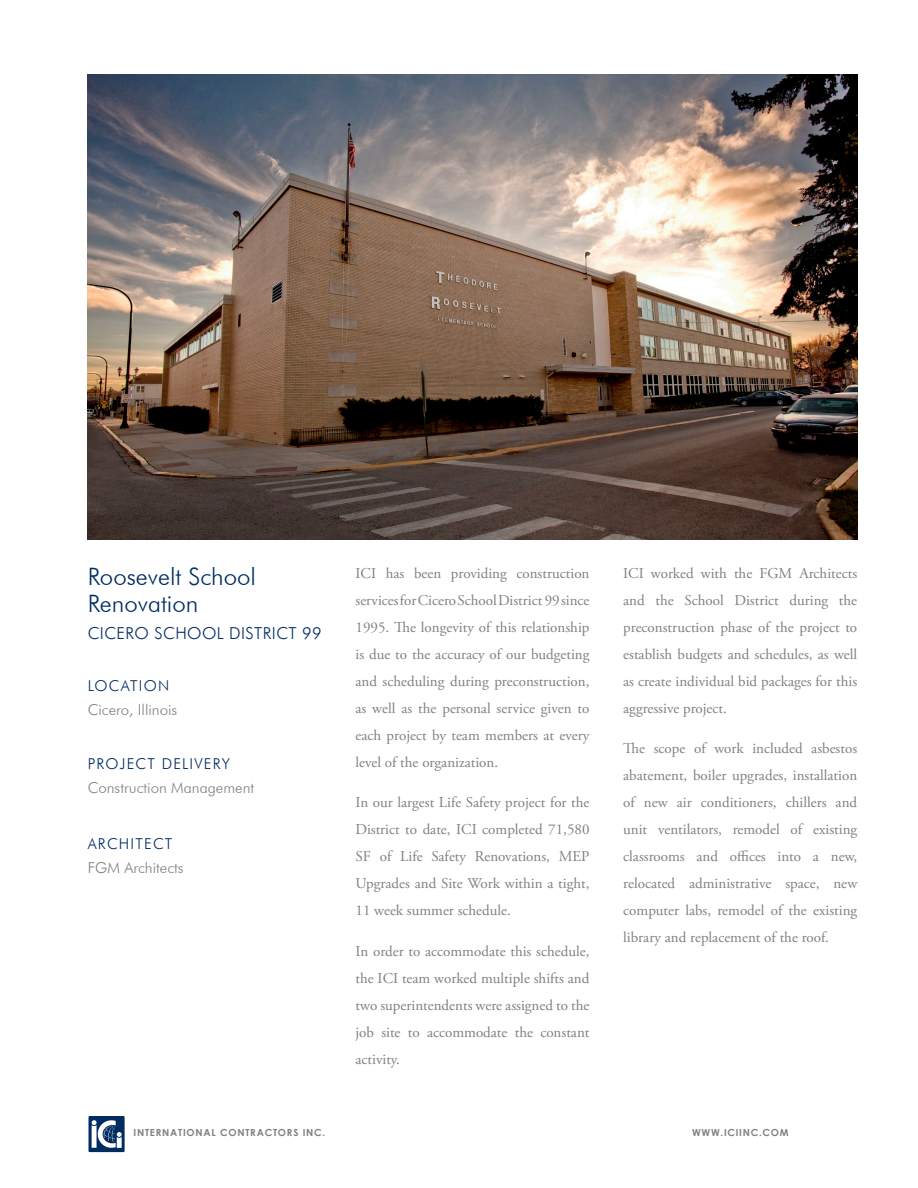
<style>
.page{position:relative;width:918px;height:1188px;background:#fff}
.page>*{position:absolute;margin:0;border:0;box-sizing:border-box;transform-origin:0 0}
.t1{font:300 24px "Futura BT";letter-spacing:-.01em;color:#002c62}
.t2{font:300 16.5px "Futura BT";letter-spacing:.025em;color:#002c62}
.t3{font:15px/27px "Adobe Garamond Pro";color:#808083;text-align:justify}
.t4{font:300 15px "Futura BT";color:#808083}
.t5{font:300 15px "Futura BT";letter-spacing:.08em;color:#002c62}
.t6{font:700 9.75px "Century Gothic";letter-spacing:.08em;color:#808083}
</style>
<div class="page">
<div style="left:89px;top:1116px;width:36px;height:36px;background:#002c62"></div>
<svg style="left:92px;top:1120px;width:30px;height:28px"></svg>
<img style="left:88px;top:74px;width:769px;height:466px">
<p class="t1" style="left:88px;top:562px;width:170px">Roosevelt School</p>
<p class="t1" style="left:88px;top:589px;width:112px">Renovation</p>
<p class="t2" style="left:88px;top:623px;width:235px">cicero school district 99</p>
<p class="t5" style="left:88px;top:677px;width:83px">location</p>
<p class="t4" style="left:88px;top:701px;width:91px">Cicero, I llinois</p>
<p class="t5" style="left:88px;top:755px;width:144px">project delivery</p>
<p class="t4" style="left:88px;top:779px;width:168px">Construction Management</p>
<p class="t5" style="left:88px;top:835px;width:86px">architect</p>
<p class="t4" style="left:88px;top:859px;width:97px">FGM Architects</p>
<p class="t3" style="left:356px;top:560px;width:236px">ICI has been providing construction services for Cicero School District 99 since 1995. The longevity of this relationship is due to the accuracy of our budgeting and scheduling during preconstruction, as well as the personal service given to each project by team members at every level of the organization.</p>
<p class="t3" style="left:356px;top:790px;width:236px">In our largest Life Safety project for the District to date, ICI completed 71,580<br>SF of Life Safety Renovations, MEP Upgrades and Site Work within a tight, 11 week summer schedule.</p>
<p class="t3" style="left:356px;top:938px;width:236px">In order to accommodate this schedule, the ICI team worked multiple shifts and two superintendents were assigned to the job site to accommodate the constant activity.</p>
<p class="t3" style="left:623px;top:560px;width:236px">ICI worked with the FGM Architects and the School District during the preconstruction phase of the project to establish budgets and schedules, as well as create individual bid packages for this aggressive project.</p>
<p class="t3" style="left:623px;top:736px;width:236px">The scope of work included asbestos abatement, boiler upgrades, installation of new air conditioners, chillers and unit ventilators, remodel of existing classrooms and offices into a new, relocated administrative space, new computer labs, remodel of the existing library and replacement of the roof.</p>
<p class="t6" style="left:134px;top:1126px;width:193px">INTERNATIONAL CONTRACTORS INC.</p>
<p class="t6" style="left:692px;top:1126px;width:98px">WWW.ICIINC.COM</p>
</div>
